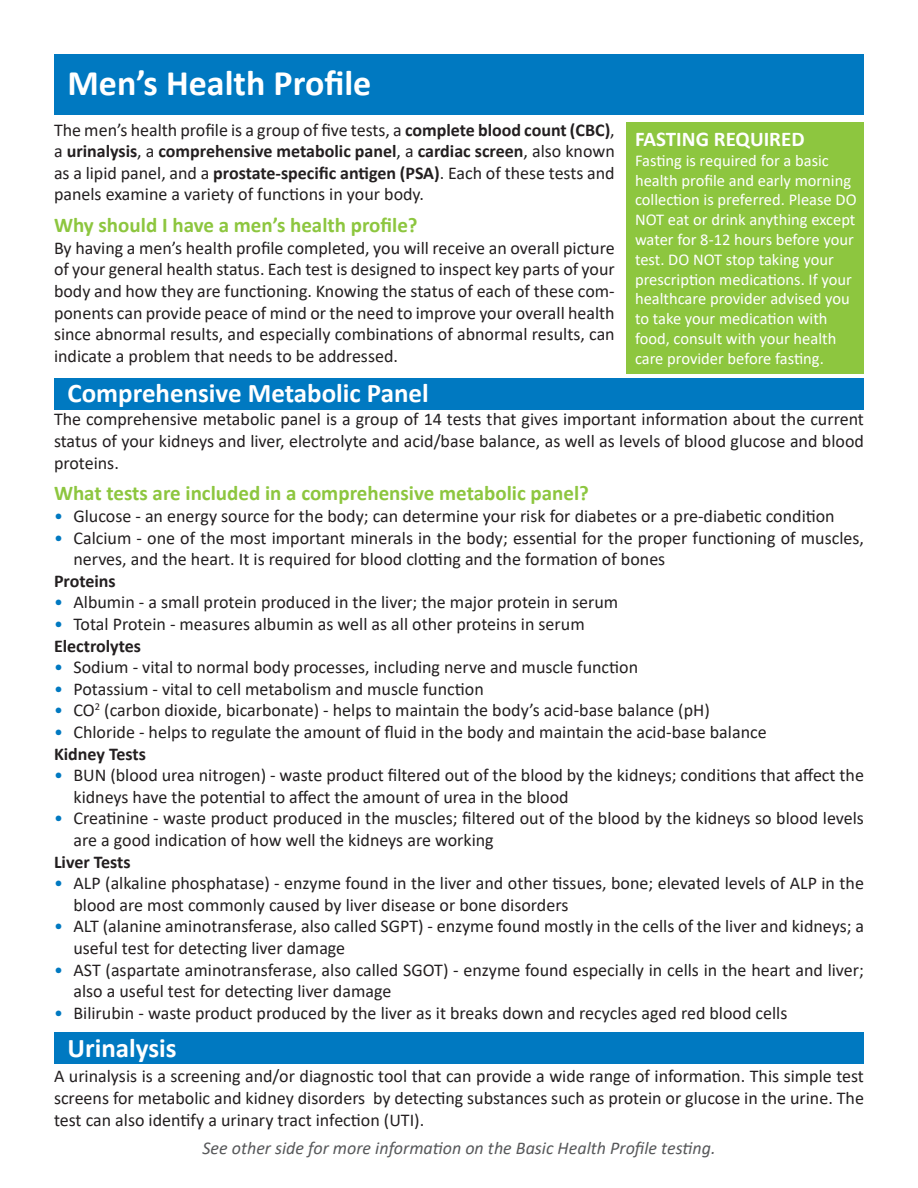
<style>
.page{position:relative;width:918px;height:1188px;background:#fff}
.page>*{position:absolute;margin:0;border:0;box-sizing:border-box;transform-origin:0 0}
.t1{font:700 36px "Calibri";color:#fff}
.t2{font:700 27px "Calibri";color:#fff}
.t3{font:700 21px "Calibri";color:#8dc63f}
.t4{font:700 21px "Calibri";color:#fff}
.t5{font:18px/21.6px "Calibri";color:#231f20}
.t6{font:italic 18px "Calibri";color:#57585a}
.t7{font:700 18px "Calibri";color:#231f20}
.t8{font:16.5px/19.8px "Calibri";color:#fff}
.s1{font-weight:700}
.s2{color:#0079c1}
</style>
<div class="page">
<div style="left:54px;top:54px;width:810px;height:60px;background:#0079c1"></div>
<div style="left:626px;top:122px;width:238px;height:252px;background:#8dc63f"></div>
<div style="left:54px;top:378px;width:810px;height:32px;background:#0079c1"></div>
<div style="left:54px;top:1032px;width:810px;height:32px;background:#0079c1"></div>
<p class="t1" style="left:68px;top:58px;width:305px">Men’s Health Profile</p>
<p class="t5" style="left:54px;top:118px;width:562px;text-align:justify">The men’s health profile is a group of five tests, a <span class="s1">complete blood count (CBC)</span>, a <span class="s1">urinalysis</span>, a <span class="s1">comprehensive metabolic panel</span>, a <span class="s1">cardiac screen</span>, also known as a lipid panel, and a <span class="s1">prostate-specific antigen (PSA)</span>. Each of these tests and panels examine a variety of functions in your body.</p>
<p class="t3" style="left:54px;top:210px;width:365px">Why should I have a men’s health profile?</p>
<p class="t5" style="left:54px;top:237px;width:562px;text-align:justify">By having a men’s health profile completed, you will receive an overall picture of your general health status. Each test is designed to inspect key parts of your body and how they are functioning. Knowing the status of each of these com&shy;ponents can provide peace of mind or the need to improve your overall health since abnormal results, and especially combinations of abnormal results, can indicate a problem that needs to be addressed.</p>
<p class="t2" style="left:68px;top:374px;width:363px">Comprehensive Metabolic Panel</p>
<p class="t4" style="left:635px;top:124px;width:171px">FASTING REQUIRED</p>
<p class="t8" style="left:635px;top:150px;width:218px">Fasting is required for a basic health profile and early morning</p>
<p class="t8" style="left:635px;top:190px;width:223px">collection is preferred. Please DO<br>NOT eat or drink anything except water for 8-12 hours before your test. DO NOT stop taking your prescription medications. If your healthcare provider advised you to take your medication with food, consult with your health care provider before fasting.</p>
<p class="t5" style="left:54px;top:408px;width:812px;text-align:justify">The comprehensive metabolic panel is a group of 14 tests that gives important information about the current status of your kidneys and liver, electrolyte and acid/base balance, as well as levels of blood glucose and blood proteins.</p>
<p class="t3" style="left:54px;top:479px;width:536px">What tests are included in a comprehensive metabolic panel?</p>
<p class="t5" style="left:54px;top:505px;width:782px"><span class="s2">•</span> Glucose - an energy source for the body; can determine your risk for diabetes or a pre‐diabetic condition</p>
<p class="t5" style="left:74px;top:526px;width:792px;text-indent:-20px"><span class="s2">•</span> Calcium - one of the most important minerals in the body; essential for the proper functioning of muscles, nerves, and the heart. It is required for blood clotting and the formation of bones</p>
<p class="t7" style="left:54px;top:568px;width:63px">Proteins</p>
<p class="t5" style="left:54px;top:591px;width:566px"><span class="s2">•</span> Albumin - a small protein produced in the liver; the major protein in serum</p>
<p class="t5" style="left:54px;top:613px;width:532px"><span class="s2">•</span> Total Protein - measures albumin as well as all other proteins in serum</p>
<p class="t7" style="left:54px;top:633px;width:89px">Electrolytes</p>
<p class="t5" style="left:54px;top:656px;width:586px"><span class="s2">•</span> Sodium - vital to normal body processes, including nerve and muscle function</p>
<p class="t5" style="left:54px;top:678px;width:431px"><span class="s2">•</span> Potassium - vital to cell metabolism and muscle function</p>
<p class="t5" style="left:54px;top:699px;width:657px"><span class="s2">•</span> CO<sup>2</sup> (carbon dioxide, bicarbonate) - helps to maintain the body’s acid-base balance (pH)</p>
<p class="t5" style="left:54px;top:721px;width:714px"><span class="s2">•</span> Chloride - helps to regulate the amount of fluid in the body and maintain the acid-base balance</p>
<p class="t7" style="left:54px;top:741px;width:93px">Kidney Tests</p>
<p class="t5" style="left:74px;top:764px;width:792px;text-indent:-20px"><span class="s2">•</span> BUN (blood urea nitrogen) - waste product filtered out of the blood by the kidneys; conditions that affect the kidneys have the potential to affect the amount of urea in the blood</p>
<p class="t5" style="left:74px;top:807px;width:792px;text-indent:-20px"><span class="s2">•</span> Creatinine - waste product produced in the muscles; filtered out of the blood by the kidneys so blood levels are a good indication of how well the kidneys are working</p>
<p class="t7" style="left:54px;top:849px;width:78px">Liver Tests</p>
<p class="t5" style="left:74px;top:872px;width:792px;text-indent:-20px"><span class="s2">•</span> ALP (alkaline phosphatase) - enzyme found in the liver and other tissues, bone; elevated levels of ALP in the blood are most commonly caused by liver disease or bone disorders</p>
<p class="t5" style="left:74px;top:915px;width:792px;text-indent:-20px"><span class="s2">•</span> ALT (alanine aminotransferase, also called SGPT) - enzyme found mostly in the cells of the liver and kidneys; a useful test for detecting liver damage</p>
<p class="t5" style="left:74px;top:958px;width:792px;text-indent:-20px"><span class="s2">•</span> AST (aspartate aminotransferase, also called SGOT) - enzyme found especially in cells in the heart and liver; also a useful test for detecting liver damage</p>
<p class="t5" style="left:54px;top:1002px;width:735px"><span class="s2">•</span> Bilirubin - waste product produced by the liver as it breaks down and recycles aged red blood cells</p>
<p class="t2" style="left:68px;top:1029px;width:111px">Urinalysis</p>
<p class="t5" style="left:54px;top:1065px;width:812px;text-align:justify">A urinalysis is a screening and/or diagnostic tool that can provide a wide range of information. This simple test screens for metabolic and kidney disorders by detecting substances such as protein or glucose in the urine. The test can also identify a urinary tract infection (UTI).</p>
<p class="t6" style="left:202px;top:1135px;width:515px">See other side for more information on the Basic Health Profile testing.</p>
</div>
